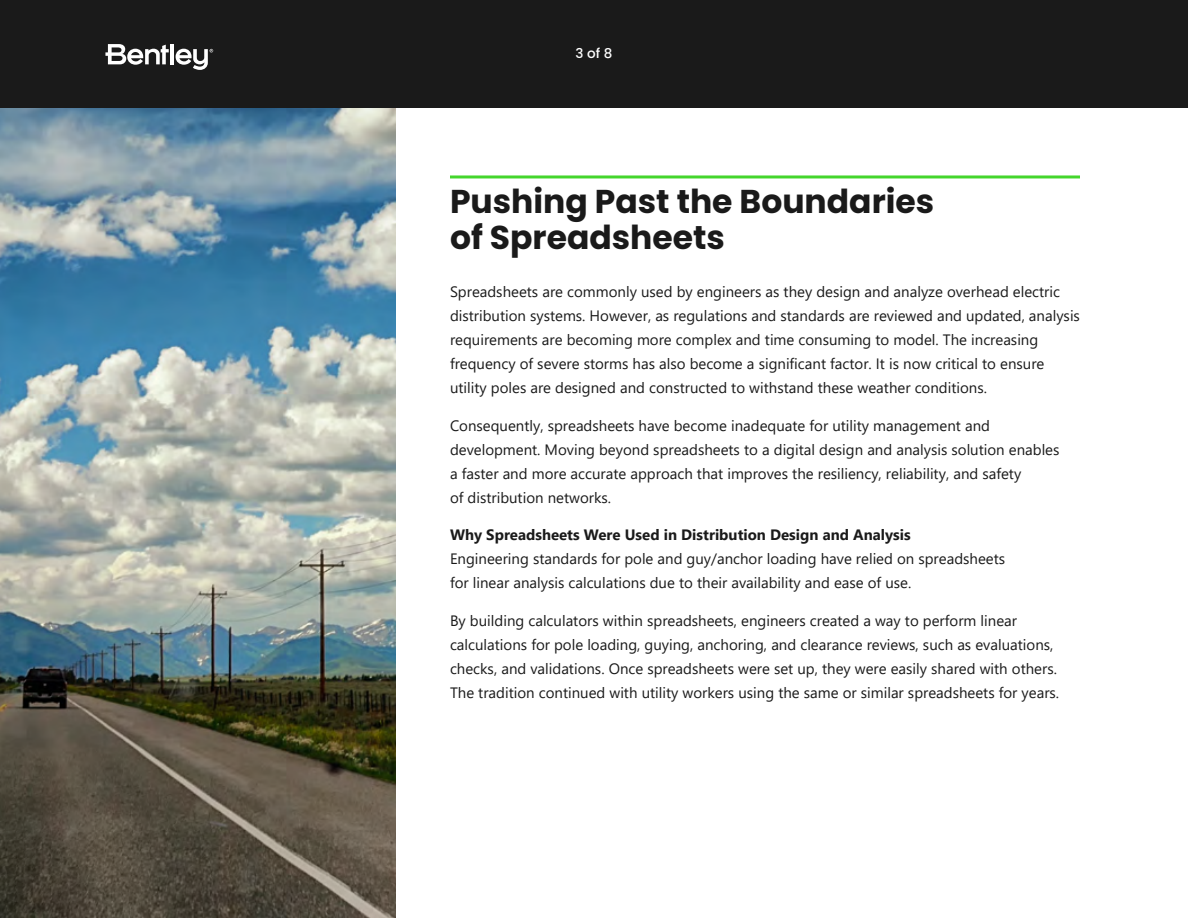
<style>
.page{position:relative;width:1188px;height:918px;background:#fff}
.page>*{position:absolute;margin:0;border:0;box-sizing:border-box;transform-origin:0 0}
.t1{font:700 33px/36px "Poppins";color:#1a1a1a}
.t2{font:15px/24px "Segoe UI";color:#1a1a1a}
.t3{font:700 15px "Segoe UI";color:#1a1a1a}
.t4{font:500 13.5px "Poppins";color:#fff}
</style>
<div class="page">
<div style="left:0;top:0;width:1188px;height:108px;background:#1a1a1a"></div>
<svg style="left:105px;top:44px;width:64px;height:21px"></svg>
<hr style="left:170px;top:44px;width:4px;height:20px;background:#fff">
<svg style="left:176px;top:49px;width:37px;height:21px"></svg>
<hr style="left:450px;top:175px;width:630px;height:3px;background:#44d62c">
<img style="left:0;top:108px;width:396px;height:810px">
<p class="t4" style="left:576px;top:46px;width:38px">3 of 8</p>
<h1 class="t1" style="left:450px;top:184px;width:486px">Pushing Past the Boundaries of Spreadsheets</h1>
<p class="t2" style="left:450px;top:279px;width:631px">Spreadsheets are commonly used by engineers as they design and analyze overhead electric distribution systems. However, as regulations and standards are reviewed and updated, analysis requirements are becoming more complex and time consuming to model. The increasing frequency of severe storms has also become a significant factor. It is now critical to ensure utility poles are designed and constructed to withstand these weather conditions.</p>
<p class="t2" style="left:450px;top:412px;width:611px">Consequently, spreadsheets have become inadequate for utility management and development. Moving beyond spreadsheets to a digital design and analysis solution enables a faster and more accurate approach that improves the resiliency, reliability, and safety<br>of distribution networks.</p>
<p class="t3" style="left:450px;top:521px;width:462px">Why Spreadsheets Were Used in Distribution Design and Analysis</p>
<p class="t2" style="left:450px;top:546px;width:557px">Engineering standards for pole and guy/anchor loading have relied on spreadsheets for linear analysis calculations due to their availability and ease of use.</p>
<p class="t2" style="left:450px;top:607px;width:611px">By building calculators within spreadsheets, engineers created a way to perform linear calculations for pole loading, guying, anchoring, and clearance reviews, such as evaluations, checks, and validations. Once spreadsheets were set up, they were easily shared with others.<br>The tradition continued with utility workers using the same or similar spreadsheets for years.</p>
</div>
